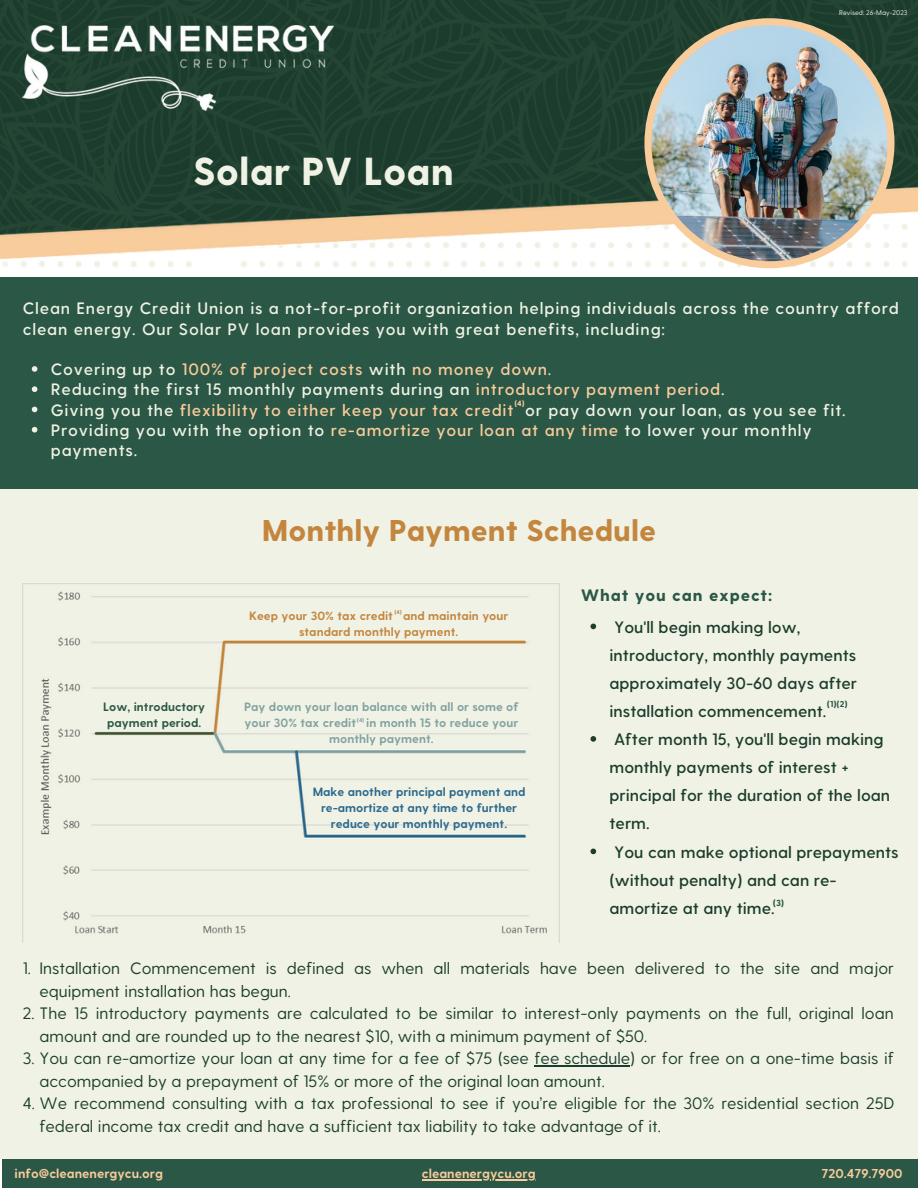
<style>
.page{position:relative;width:918px;height:1188px;background:#fff}
.page>*{position:absolute;margin:0;border:0;box-sizing:border-box;transform-origin:0 0}
.t1{font:800 39px "Greycliff CF";color:#eff2e4}
.t2{font:800 30px "Greycliff CF";color:#c4863f}
.t3{font:16.5px/22.5px "Greycliff CF";color:#1b3d2d}
.t4{font:600 16.5px/20.2px "Greycliff CF";letter-spacing:.05em;color:#eff2e4}
.t5{font:600 16.5px/28.2px "Greycliff CF";color:#1b3d2d}
.t6{font:600 16.5px "Greycliff CF";letter-spacing:.05em;color:#f8cc9b}
.t7{font:800 16.5px "Greycliff CF";letter-spacing:.05em;color:#2b5746}
.t8{font:700 12.9px "Greycliff CF";color:#f8cc9b}
.t9{font:700 12px/16px "Greycliff CF";color:#82a2a2;text-align:center}
.t10{font:700 12px/16px "Greycliff CF";color:#2c698d;text-align:center}
.t11{font:700 12px/16px "Greycliff CF";color:#c4863f;text-align:center}
.t12{font:700 12px/16px "Greycliff CF";color:#2b5746;text-align:center}
.t13{font:800 8.85px "Greycliff CF";color:#2b5746}
.t14{font:800 8.55px "Greycliff CF";color:#2b5746}
.t15{font:800 7.65px "Greycliff CF";color:#f8cc9b}
.t16{font:6.75px "Greycliff CF";color:#f6f6f6}
.t17{font:800 5.4px "Greycliff CF";color:#c4863f}
.t18{font:800 5.4px "Greycliff CF";color:#82a2a2}
.s1{color:#eff2e4}
.s2{color:#f8cc9b}
</style>
<div class="page">
<div style="left:0;top:483px;width:918px;height:676px;background:#eff2e4"></div>
<img style="left:0;top:0;width:918px;height:176px">
<svg style="left:0;top:277px;width:918px;height:1px"></svg>
<img style="left:0;top:176px;width:918px;height:93px">
<div style="left:644px;top:18px;width:251px;height:250px;background:#f8cc9b;border-radius:50%"></div>
<img style="left:652px;top:25px;width:235px;height:236px;border-radius:50%">
<img style="left:23px;top:25px;width:310px;height:86px">
<div style="left:0;top:278px;width:918px;height:211px;background:#2b5746"></div>
<img style="left:23px;top:584px;width:536px;height:350px">
<svg style="left:77px;top:842px;width:14px;height:16px"></svg>
<div style="left:2px;top:1159px;width:916px;height:29px;background:#2b5746"></div>
<hr style="left:96px;top:732px;width:117px;height:3px;background:#2b5746">
<svg style="left:591px;top:624px;width:5px;height:5px"></svg>
<svg style="left:591px;top:736px;width:5px;height:6px"></svg>
<svg style="left:591px;top:849px;width:5px;height:5px"></svg>
<svg style="left:32px;top:366px;width:5px;height:6px"></svg>
<svg style="left:32px;top:386px;width:5px;height:6px"></svg>
<svg style="left:32px;top:407px;width:5px;height:5px"></svg>
<svg style="left:32px;top:427px;width:5px;height:6px"></svg>
<hr style="left:535px;top:1065px;width:95px;height:1px;background:#1b3d2d">
<hr style="left:422px;top:1179px;width:114px;height:2px;background:#f8cc9b">
<p class="t1" style="left:193px;top:146px;width:262px">Solar PV Loan</p>
<p class="t16" style="left:839px;top:8px;width:70px">Revised: 26-May-2023</p>
<p class="t4" style="left:23px;top:297px;width:878px">Clean Energy Credit Union is a not-for-profit organization helping individuals across the country afford clean energy. Our Solar PV loan provides you with great benefits, including:</p>
<p class="t6" style="left:51px;top:358px;width:502px"><span class="s1">Covering up to</span> 100% of project costs <span class="s1">with</span> no money down.</p>
<p class="t4" style="left:51px;top:378px;width:675px">Reducing the first 15 monthly payments during an <span class="s2">introductory payment period</span>.</p>
<p class="t4" style="left:51px;top:399px;width:796px">Giving you the <span class="s2">flexibility to either keep your tax credit</span> or pay down your loan, as you see fit.</p>
<p class="t4" style="left:51px;top:419px;width:762px">Providing you with the option to <span class="s2">re-amortize your loan at any time</span> to lower your monthly payments.</p>
<p class="t15" style="left:514px;top:398px;width:12px">(4)</p>
<p class="t2" style="left:262px;top:510px;width:396px">Monthly Payment Schedule</p>
<p class="t12" style="left:103px;top:698px;width:103px">Low, introductory payment period.</p>
<p class="t17" style="left:394px;top:608px;width:9px">(4)</p>
<p class="t11" style="left:249px;top:607px;width:261px">Keep your 30% tax credit and maintain your standard monthly payment.</p>
<p class="t9" style="left:244px;top:698px;width:276px">Pay down your loan balance with all or some of your 30% tax credit in month 15 to reduce your monthly payment.</p>
<p class="t18" style="left:357px;top:717px;width:9px">(4)</p>
<p class="t10" style="left:313px;top:783px;width:214px">Make another principal payment and re-amortize at any time to further reduce your monthly payment.</p>
<p class="t7" style="left:581px;top:585px;width:193px">What you can expect:</p>
<p class="t5" style="left:610px;top:612px;width:249px">You'll begin making low, introductory, monthly payments approximately 30-60 days after installation commencement.</p>
<p class="t5" style="left:610px;top:724px;width:282px">After month 15, you'll begin making monthly payments of interest + principal for the duration of the loan term.</p>
<p class="t5" style="left:610px;top:837px;width:291px">You can make optional prepayments (without penalty) and can re&shy;amortize at any time.</p>
<p class="t14" style="left:827px;top:699px;width:22px">(1)(2)</p>
<p class="t13" style="left:773px;top:897px;width:13px">(3)</p>
<p class="t3" style="left:40px;top:956px;width:856px">Installation Commencement is defined as when all materials have been delivered to the site and major equipment installation has begun.</p>
<p class="t3" style="left:40px;top:1001px;width:856px;text-indent:-17px">2. The 15 introductory payments are calculated to be similar to interest-only payments on the full, original loan amount and are rounded up to the nearest $10, with a minimum payment of $50.</p>
<p class="t3" style="left:40px;top:1046px;width:856px;text-indent:-17px">3. You can re-amortize your loan at any time for a fee of $75 (see fee schedule) or for free on a one-time basis if accompanied by a prepayment of 15% or more of the original loan amount.</p>
<p class="t3" style="left:40px;top:1091px;width:856px;text-indent:-17px">4. We recommend consulting with a tax professional to see if you’re eligible for the 30% residential section 25D federal income tax credit and have a sufficient tax liability to take advantage of it.</p>
<p class="t3" style="left:23px;top:956px;width:10px">1.</p>
<p class="t8" style="left:15px;top:1165px;width:150px">info@cleanenergycu.org</p>
<p class="t8" style="left:422px;top:1165px;width:115px">cleanenergycu.org</p>
<p class="t8" style="left:821px;top:1165px;width:83px">720.479.7900</p>
</div>
